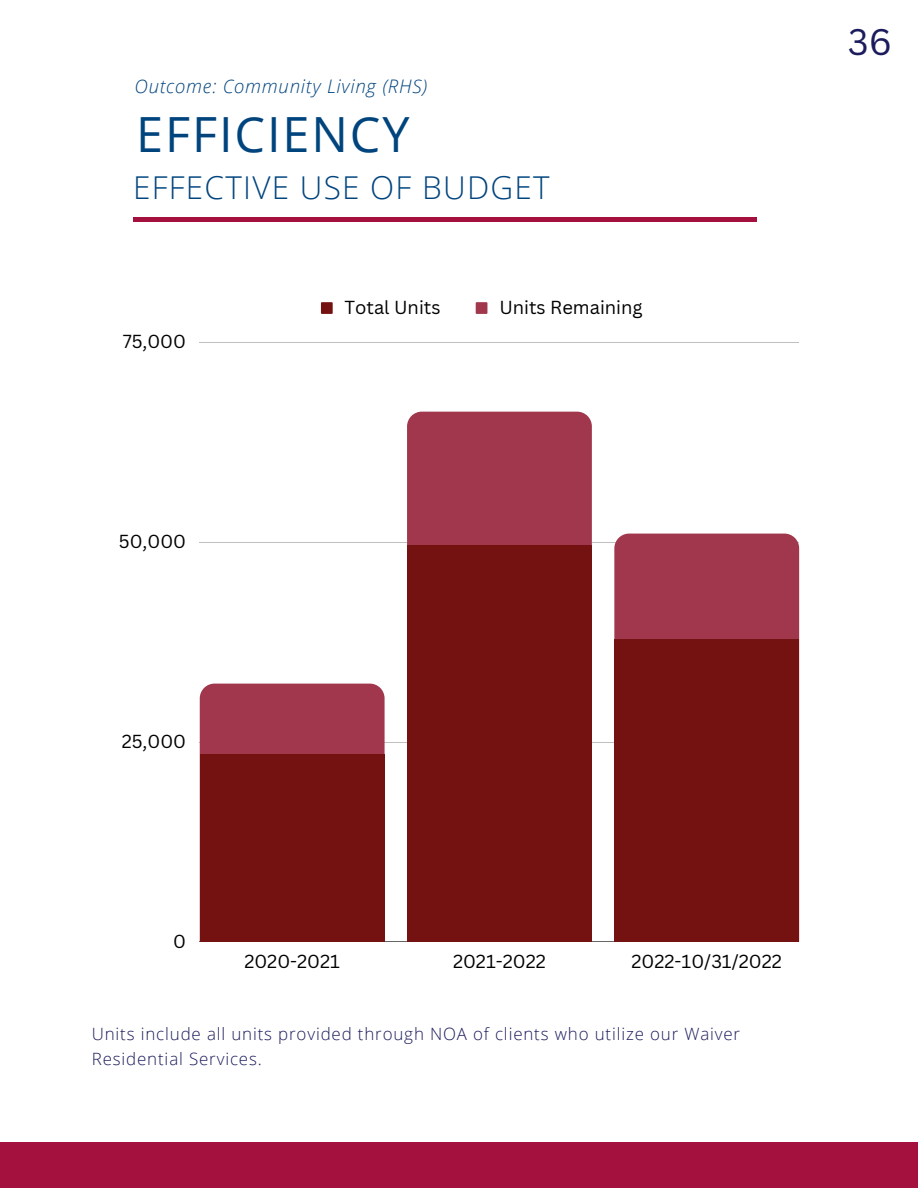
<style>
.page{position:relative;width:918px;height:1188px;background:#fff}
.page>*{position:absolute;margin:0;border:0;box-sizing:border-box;transform-origin:0 0}
.t1{font:48.6px "Open Sans";letter-spacing:.04em;color:#00447e}
.t2{font:36px "Canva Sans";color:#1c1c5d}
.t3{font:300 31.5px "Open Sans";letter-spacing:.04em;color:#00447e}
.t4{font:italic 300 18.75px "Open Sans";letter-spacing:.04em;color:#00447e}
.t5{font:18.3px "Canva Sans";color:#000}
.t6{font:300 16.95px/24.8px "Open Sans";letter-spacing:.05em;color:#1c1c5d}
</style>
<div class="page">
<div style="left:0;top:1142px;width:918px;height:46px;background:#a5113f"></div>
<div style="left:133px;top:217px;width:623px;height:5px;background:#a5113f"></div>
<div style="left:321px;top:302px;width:12px;height:12px;background:#741111"></div>
<div style="left:476px;top:302px;width:11px;height:12px;background:#a0374c"></div>
<hr style="left:200px;top:342px;width:599px;height:1px;background:#000">
<hr style="left:200px;top:542px;width:599px;height:1px;background:#000">
<hr style="left:200px;top:742px;width:599px;height:1px;background:#000">
<hr style="left:200px;top:941px;width:599px;height:1px;background:#000">
<div style="left:200px;top:684px;width:185px;height:70px;background:#a0374c"></div>
<div style="left:407px;top:412px;width:185px;height:133px;background:#a0374c"></div>
<div style="left:614px;top:534px;width:185px;height:105px;background:#a0374c"></div>
<div style="left:200px;top:754px;width:185px;height:188px;background:#741111"></div>
<div style="left:407px;top:545px;width:185px;height:397px;background:#741111"></div>
<div style="left:614px;top:639px;width:185px;height:303px;background:#741111"></div>
<p class="t4" style="left:135px;top:73px;width:294px">Outcome: Community Living (RHS)</p>
<h1 class="t1" style="left:136px;top:101px;width:275px">EFFICIENCY</h1>
<h3 class="t3" style="left:133px;top:165px;width:418px">EFFECTIVE USE OF BUDGET</h3>
<p class="t5" style="left:123px;top:329px;width:65px">75,000</p>
<p class="t5" style="left:119px;top:529px;width:69px">50,000</p>
<p class="t5" style="left:344px;top:294px;width:98px">Total Units</p>
<p class="t5" style="left:499px;top:294px;width:145px">Units Remaining</p>
<h2 class="t2" style="left:848px;top:16px;width:46px">36</h2>
<p class="t5" style="left:122px;top:728px;width:66px">25,000</p>
<p class="t5" style="left:173px;top:928px;width:14px">0</p>
<p class="t5" style="left:244px;top:948px;width:97px">2020-2021</p>
<p class="t5" style="left:453px;top:948px;width:94px">2021-2022</p>
<p class="t5" style="left:632px;top:948px;width:152px">2022-10/31/2022</p>
<p class="t6" style="left:92px;top:1021px;width:650px">Units include all units provided through NOA of clients who utilize our Waiver<br>Residential Services.</p>
</div>
